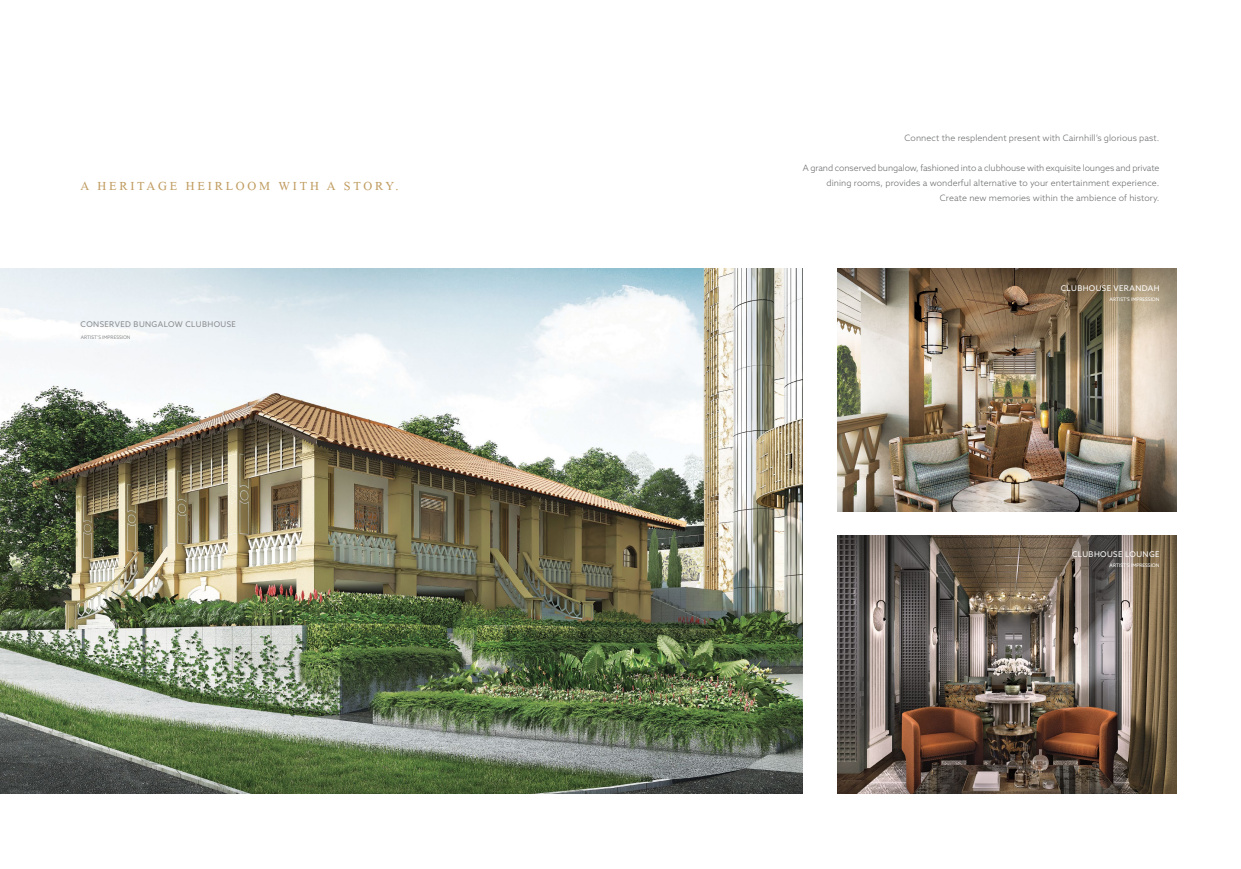
<style>
.page{position:relative;width:1241px;height:869px;background:#fff}
.page>*{position:absolute;margin:0;border:0;box-sizing:border-box;transform-origin:0 0}
.t1{font:18.38px "Microsoft Himalaya";letter-spacing:.15em;color:#c09c60}
.t2{font:300 8.75px/14.9px "Azo Sans";letter-spacing:.01em;color:#636466;text-align:right}
.t3{font:7.88px "Azo Sans";letter-spacing:.05em;color:#fff}
.t4{font:7.88px "Azo Sans";letter-spacing:.05em;color:#8a8c8e}
.t5{font:4.81px "Azo Sans";color:#fff}
.t6{font:4.81px "Azo Sans";color:#8a8c8e}
</style>
<div class="page">
<img style="left:837px;top:268px;width:339px;height:243px">
<img style="left:0;top:268px;width:802px;height:524px">
<img style="left:837px;top:535px;width:339px;height:257px">
<h1 class="t1" style="left:81px;top:173px;width:319px">A HERITAGE HEIRLOOM WITH A STORY.</h1>
<p class="t4" style="left:81px;top:318px;width:157px">CONSERVED BUNGALOW CLUBHOUSE</p>
<p class="t6" style="left:81px;top:333px;width:51px">ARTIST’S IMPRESSION</p>
<p class="t2" style="left:904px;top:130px;width:256px">Connect the resplendent present with Cairnhill’s glorious past.</p>
<p class="t2" style="left:802px;top:160px;width:358px">A grand conserved bungalow, fashioned into a clubhouse with exquisite lounges and private dining rooms, provides a wonderful alternative to your entertainment experience.<br>Create new memories within the ambience of history.</p>
<p class="t3" style="left:1060px;top:283px;width:100px">CLUBHOUSE VERANDAH</p>
<p class="t5" style="left:1109px;top:296px;width:51px">ARTIST’S IMPRESSION</p>
<p class="t3" style="left:1071px;top:548px;width:89px">CLUBHOUSE LOUNGE</p>
<p class="t5" style="left:1109px;top:562px;width:51px">ARTIST’S IMPRESSION</p>
</div>
